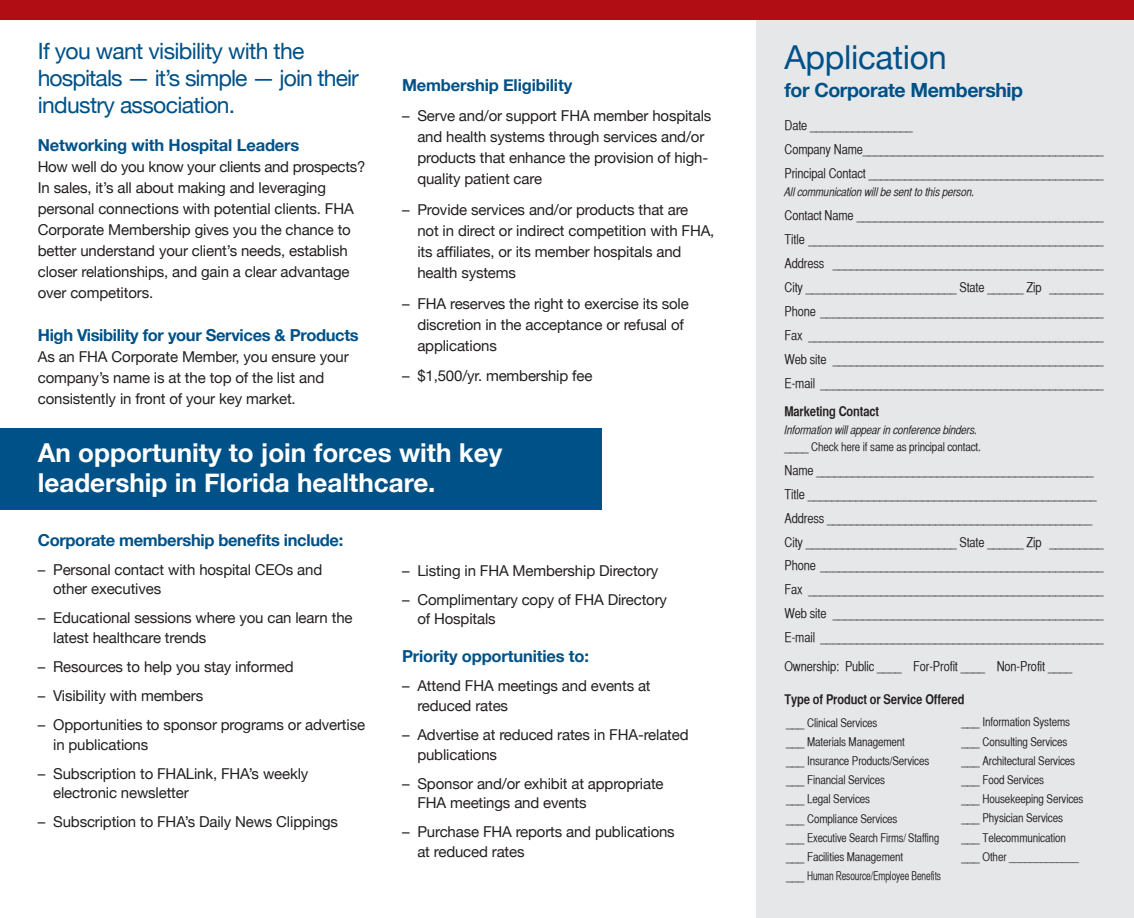
<style>
.page{position:relative;width:1134px;height:918px;background:#fff}
.page>*{position:absolute;margin:0;border:0;box-sizing:border-box;transform-origin:0 0}
.t1{font:33px "Helvetica Neue";letter-spacing:-.01em;color:#005187}
.t2{font:700 26.1px "Helvetica Neue";color:#fff}
.t3{font:22.5px/27px "Helvetica Neue";letter-spacing:-.03em;color:#005187}
.t4{font:700 19.5px "Helvetica Neue";letter-spacing:-.02em;color:#005187}
.t5{font:700 16.5px "Helvetica Neue";letter-spacing:-.01em;color:#005187}
.t6{font:15px/21px "Helvetica Neue";letter-spacing:-.01em;color:#231f20}
.t7{font:13.5px "Helvetica CY Plain";letter-spacing:-.01em;color:#231f20}
.t8{font:13.5px "Helvetica CY Bold";letter-spacing:-.01em;color:#231f20}
.t9{font:12px "Helvetica CY Plain";letter-spacing:-.01em;color:#231f20}
.t10{font:12px/16.5px "Helvetica CY Oblique";letter-spacing:-.01em;color:#231f20}
.t11{font:12px "Helvetica CY Plain";letter-spacing:-.01em;color:#231f20;scale:.85 1}
.t12{font:12px "Helvetica CY Plain";letter-spacing:-.01em;color:#231f20;scale:.95 1}
.s1{font-family:"Helvetica CY Plain";font-size:13.5px}
.s2{font-family:"Helvetica CY Plain"}
.s3{font-size:13.5px}
</style>
<div class="page">
<div style="left:756px;top:0;width:378px;height:918px;background:#e6e7e9"></div>
<div style="left:0;top:0;width:1134px;height:19px;background:#b00d15"></div>
<div style="left:0;top:429px;width:601px;height:81px;background:#005187"></div>
<p class="t3" style="left:38px;top:39px;width:323px">If you want visibility with the hospitals — it’s simple — join their industry association.</p>
<p class="t5" style="left:38px;top:133px;width:263px">Networking with Hospital Leaders</p>
<p class="t6" style="left:38px;top:157px;width:329px">How well do you know your clients and prospects?<br>In sales, it’s all about making and leveraging personal connections with potential clients. FHA Corporate Membership gives you the chance to better understand your client’s needs, establish closer relationships, and gain a clear advantage over competitors.</p>
<p class="t5" style="left:38px;top:322px;width:322px">High Visibility for your Services &amp; Products</p>
<p class="t6" style="left:38px;top:347px;width:312px">As an FHA Corporate Member, you ensure your company’s name is at the top of the list and consistently in front of your key market.</p>
<p class="t5" style="left:402px;top:72px;width:172px">Membership Eligibility</p>
<p class="t6" style="left:417px;top:106px;width:296px;text-indent:-15px">– Serve and/or support FHA member hospitals and health systems through services and/or products that enhance the provision of high&shy;quality patient care</p>
<p class="t6" style="left:417px;top:200px;width:299px;text-indent:-15px">– Provide services and/or products that are<br>not in direct or indirect competition with FHA, its affiliates, or its member hospitals and health systems</p>
<p class="t6" style="left:417px;top:294px;width:273px;text-indent:-15px">– FHA reserves the right to exercise its sole discretion in the acceptance or refusal of applications</p>
<p class="t6" style="left:402px;top:366px;width:192px">– $1,500/yr. membership fee</p>
<p class="t2" style="left:38px;top:432px;width:466px">An opportunity to join forces with key</p>
<p class="t2" style="left:38px;top:462px;width:399px">leadership in Florida healthcare.</p>
<p class="t5" style="left:38px;top:527px;width:307px">Corporate membership benefits include:</p>
<p class="t6" style="left:53px;top:560px;width:271px;line-height:19.5px;text-indent:-15px">– Personal contact with hospital CEOs and other executives</p>
<p class="t6" style="left:53px;top:609px;width:301px;line-height:19.5px;text-indent:-15px">– Educational sessions where you can learn the latest healthcare trends</p>
<p class="t6" style="left:38px;top:657px;width:257px">– Resources to help you stay informed</p>
<p class="t6" style="left:38px;top:686px;width:167px">– Visibility with members</p>
<p class="t6" style="left:53px;top:716px;width:313px;line-height:19.5px;text-indent:-15px">– Opportunities to sponsor programs or advertise in publications</p>
<p class="t6" style="left:53px;top:765px;width:257px;line-height:19.5px;text-indent:-15px">– Subscription to FHALink, FHA’s weekly electronic newsletter</p>
<p class="t6" style="left:38px;top:812px;width:302px">– Subscription to FHA’s Daily News Clippings</p>
<p class="t6" style="left:402px;top:561px;width:258px">– Listing in FHA Membership Directory</p>
<p class="t6" style="left:417px;top:590px;width:251px;line-height:19.5px;text-indent:-15px">– Complimentary copy of FHA Directory of Hospitals</p>
<p class="t5" style="left:402px;top:643px;width:189px">Priority opportunities to:</p>
<p class="t6" style="left:417px;top:677px;width:235px;line-height:19.5px;text-indent:-15px">– Attend FHA meetings and events at reduced rates</p>
<p class="t6" style="left:417px;top:726px;width:273px;line-height:19.5px;text-indent:-15px">– Advertise at reduced rates in FHA-related publications</p>
<p class="t6" style="left:417px;top:774px;width:248px;line-height:19.5px;text-indent:-15px">– Sponsor and/or exhibit at appropriate<br>FHA meetings and events</p>
<p class="t6" style="left:417px;top:823px;width:259px;line-height:19.5px;text-indent:-15px">– Purchase FHA reports and publications at reduced rates</p>
<p class="t1" style="left:784px;top:34px;width:164px">Application</p>
<p class="t4" style="left:784px;top:75px;width:240px">for Corporate Membership</p>
<p class="t7" style="left:784px;top:118px;width:130px">Date _________________</p>
<p class="t7" style="left:784px;top:142px;width:321px">Company Name________________________________________</p>
<p class="t7" style="left:784px;top:166px;width:321px">Principal Contact _______________________________________</p>
<p class="t10" style="left:784px;top:184px;width:192px">All communication will be sent to this person.</p>
<p class="t7" style="left:784px;top:208px;width:321px">Contact Name _________________________________________</p>
<p class="t7" style="left:784px;top:232px;width:321px">Title _________________________________________________</p>
<p class="t7" style="left:784px;top:256px;width:321px">Address _____________________________________________</p>
<p class="t7" style="left:784px;top:280px;width:321px">City _________________________ State ______ Zip _________</p>
<p class="t7" style="left:784px;top:304px;width:321px">Phone _______________________________________________</p>
<p class="t7" style="left:784px;top:328px;width:321px">Fax _________________________________________________</p>
<p class="t7" style="left:784px;top:351px;width:321px">Web site _____________________________________________</p>
<p class="t7" style="left:784px;top:375px;width:321px">E-mail _______________________________________________</p>
<p class="t8" style="left:784px;top:403px;width:96px">Marketing Contact</p>
<p class="t10" style="left:784px;top:422px;width:198px">Information will appear in conference binders. <span class="s1">____</span> <span class="s2">Check here if same as principal contact.</span></p>
<p class="t7" style="left:784px;top:462px;width:311px">Name ______________________________________________</p>
<p class="t7" style="left:784px;top:486px;width:314px">Title ________________________________________________</p>
<p class="t7" style="left:784px;top:510px;width:309px">Address ____________________________________________</p>
<p class="t7" style="left:784px;top:534px;width:321px">City _________________________ State ______ Zip _________</p>
<p class="t7" style="left:784px;top:558px;width:321px">Phone _______________________________________________</p>
<p class="t7" style="left:784px;top:582px;width:321px">Fax _________________________________________________</p>
<p class="t7" style="left:784px;top:606px;width:321px">Web site _____________________________________________</p>
<p class="t7" style="left:784px;top:630px;width:321px">E-mail _______________________________________________</p>
<p class="t7" style="left:784px;top:659px;width:289px">Ownership: Public ____ For-Profit ____ Non-Profit ____</p>
<p class="t8" style="left:784px;top:691px;width:181px">Type of Product or Service Offered</p>
<p class="t9" style="left:786px;top:715px;width:93px"><span class="s3">___</span> Clinical Services</p>
<p class="t9" style="left:786px;top:735px;width:120px"><span class="s3">___</span> Materials Management</p>
<p class="t9" style="left:786px;top:754px;width:145px"><span class="s3">___</span> Insurance Products/Services</p>
<p class="t9" style="left:786px;top:773px;width:100px"><span class="s3">___</span> Financial Services</p>
<p class="t9" style="left:786px;top:792px;width:85px"><span class="s3">___</span> Legal Services</p>
<p class="t9" style="left:786px;top:811px;width:113px"><span class="s3">___</span> Compliance Services</p>
<p class="t12" style="left:786px;top:831px;width:163px"><span class="s3">___</span> Executive Search Firms/ Staffing</p>
<p class="t9" style="left:786px;top:850px;width:119px"><span class="s3">___</span> Facilities Management</p>
<p class="t11" style="left:786px;top:869px;width:184px"><span class="s3">___</span> Human Resource/Employee Benefits</p>
<p class="t9" style="left:962px;top:715px;width:110px"><span class="s3">___</span> Information Systems</p>
<p class="t9" style="left:962px;top:735px;width:107px"><span class="s3">___</span> Consulting Services</p>
<p class="t9" style="left:962px;top:754px;width:115px"><span class="s3">___</span> Architectural Services</p>
<p class="t9" style="left:962px;top:773px;width:84px"><span class="s3">___</span> Food Services</p>
<p class="t9" style="left:962px;top:792px;width:123px"><span class="s3">___</span> Housekeeping Services</p>
<p class="t9" style="left:962px;top:811px;width:103px"><span class="s3">___</span> Physician Services</p>
<p class="t9" style="left:962px;top:831px;width:106px"><span class="s3">___</span> Telecommunication</p>
<p class="t9" style="left:962px;top:850px;width:119px"><span class="s3">___</span> Other _____________</p>
</div>
